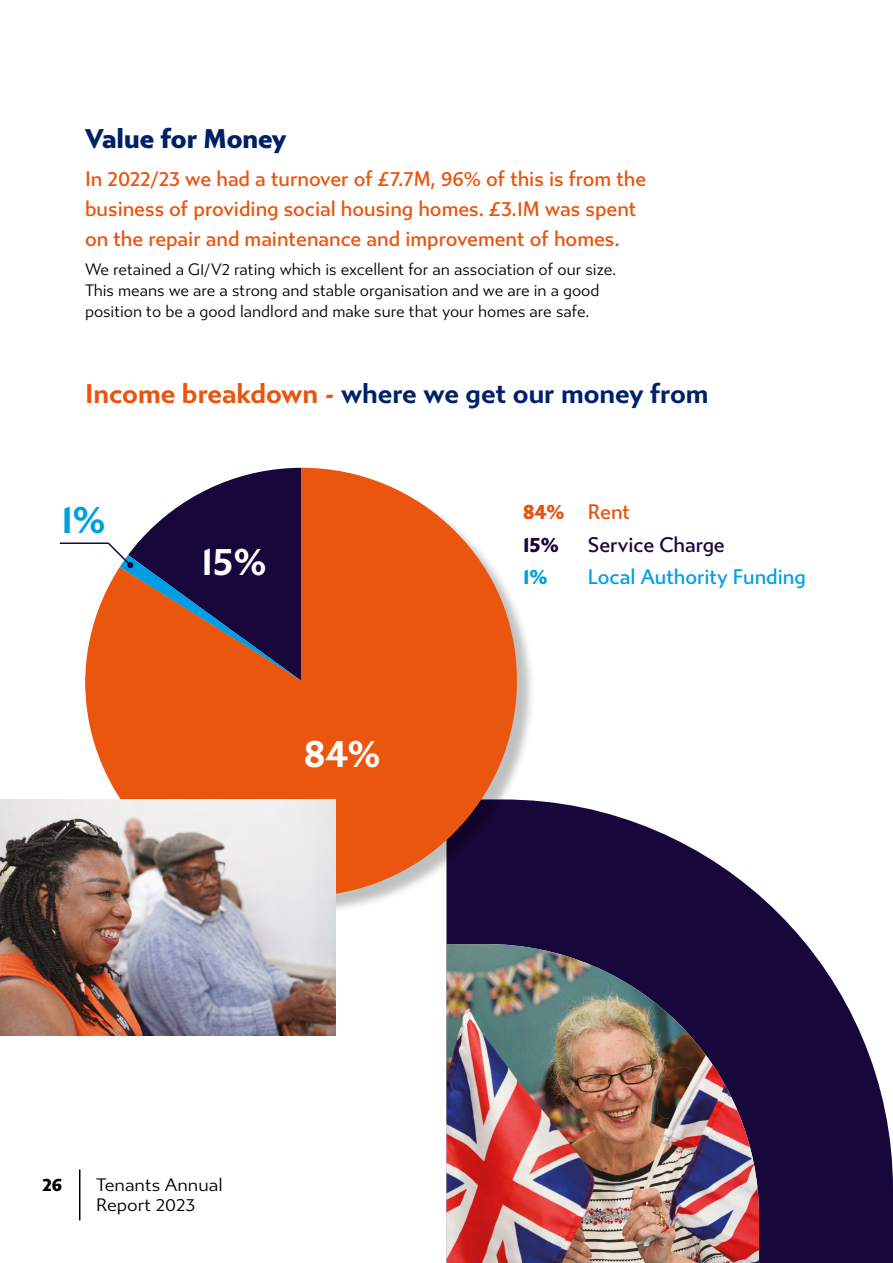
<style>
.page{position:relative;width:893px;height:1263px;background:#fff}
.page>*{position:absolute;margin:0;border:0;box-sizing:border-box;transform-origin:0 0}
.t1{font:700 39px "Gibbs";color:#fff;scale:.95 1}
.t2{font:700 39px "Gibbs";color:#009fe3;scale:.95 1}
.t3{font:700 27px "Gibbs";color:#002169}
.t4{font:900 27px "Gibbs";color:#002169}
.t5{font:500 21px/30px "Gibbs";color:#e9540d;scale:.95 1}
.t6{font:500 21px "Gibbs";color:#009fe3;scale:.95 1}
.t7{font:500 21px "Gibbs";color:#18073a;scale:.95 1}
.t8{font:900 21px "Gibbs";color:#e9540d;scale:.95 1}
.t9{font:900 21px "Gibbs";color:#18073a;scale:.95 1}
.t10{font:900 21px "Gibbs";color:#009fe3;scale:.95 1}
.t11{font:18px/19.5px "Gibbs";color:#000}
.t12{font:900 18px "Gibbs";color:#000}
.t13{font:16.5px/21px "Gibbs";color:#000;scale:.95 1}
.s1{color:#e9540d}
</style>
<div class="page">
<svg style="left:446px;top:800px;width:447px;height:463px;fill:#18073a"></svg>
<div style="left:88px;top:470px;width:447px;height:445px;background:#000;opacity:.25"></div>
<svg style="left:85px;top:468px;width:432px;height:428px;background:#e06a32"></svg>
<svg style="left:106px;top:468px;width:195px;height:212px"></svg>
<hr style="left:60px;top:542px;width:49px;height:2px;background:#18073a">
<img style="left:446px;top:944px;width:313px;height:319px">
<img style="left:0;top:799px;width:336px;height:236px">
<hr style="left:79px;top:1169px;width:1px;height:51px;background:#000">
<h2 class="t4" style="left:85px;top:122px;width:203px">Value for Money</h2>
<p class="t5" style="left:85px;top:164px;width:592px">In 2022/23 we had a turnover of £7.7M, 96% of this is from the business of providing social housing homes. £3.1M was spent on the repair and maintenance and improvement of homes.</p>
<p class="t13" style="left:85px;top:259px;width:561px">We retained a G1/V2 rating which is excellent for an association of our size.<br>This means we are a strong and stable organisation and we are in a good position to be a good landlord and make sure that your homes are safe.</p>
<h2 class="t3" style="left:85px;top:377px;width:625px"><span class="s1">Income breakdown -</span> where we get our money from</h2>
<h1 class="t2" style="left:61px;top:496px;width:48px">1%</h1>
<h1 class="t1" style="left:201px;top:539px;width:70px">15%</h1>
<h1 class="t1" style="left:304px;top:730px;width:82px">84%</h1>
<p class="t8" style="left:523px;top:500px;width:45px">84%</p>
<p class="t9" style="left:523px;top:532px;width:39px">15%</p>
<p class="t10" style="left:523px;top:565px;width:27px">1%</p>
<p class="t5" style="left:588px;top:497px;width:46px">Rent</p>
<p class="t7" style="left:588px;top:533px;width:146px">Service Charge</p>
<p class="t6" style="left:588px;top:565px;width:231px">Local Authority Funding</p>
<p class="t12" style="left:43px;top:1174px;width:21px">26</p>
<p class="t11" style="left:96px;top:1175px;width:128px">Tenants Annual<br>Report 2023</p>
</div>
